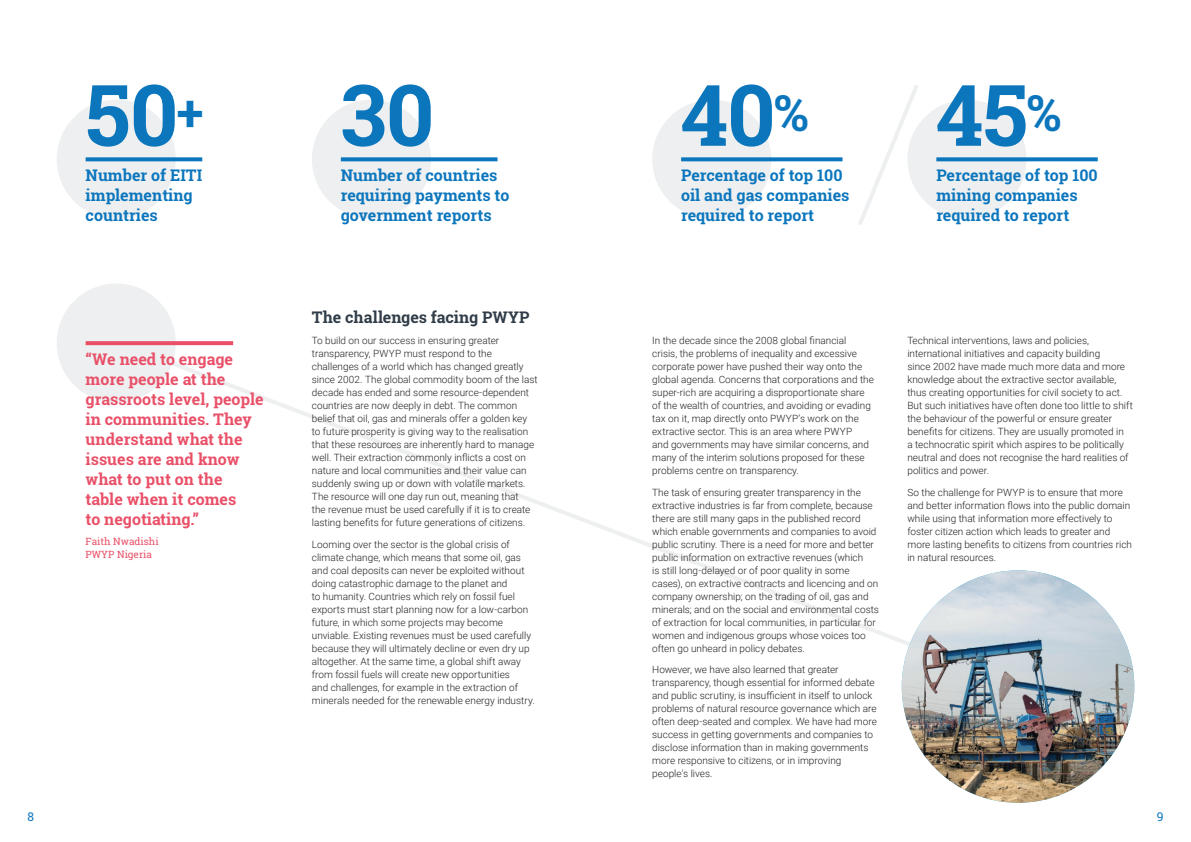
<style>
.page{position:relative;width:1191px;height:842px;background:#fff}
.page>*{position:absolute;margin:0;border:0;box-sizing:border-box;transform-origin:0 0}
.t1{font:700 85px "Roboto Slab";letter-spacing:-.01em;color:#0c76bd}
.t2{font:700 16px/20px "Roboto Slab";color:#0c76bd}
.t3{font:700 16px/20px "Roboto Slab";color:#e95068}
.t4{font:700 16px "Roboto Slab";letter-spacing:-.005em;color:#303c47}
.t5{font:12px "Roboto Slab";color:#0c76bd}
.t6{font:300 10px/13px "Roboto";color:#231f20}
.t7{font:10px/13px "Roboto Slab";color:#e95068}
</style>
<div class="page">
<svg style="left:172px;top:341px;width:738px;height:305px"></svg>
<div style="left:652px;top:100px;width:119px;height:119px;background:#edeff0;border-radius:50%"></div>
<svg style="left:681px;top:157px;width:161px;height:4px"></svg>
<div style="left:907px;top:100px;width:119px;height:119px;background:#edeff0;border-radius:50%"></div>
<svg style="left:936px;top:157px;width:161px;height:4px"></svg>
<div style="left:57px;top:100px;width:119px;height:119px;background:#edeff0;border-radius:50%"></div>
<svg style="left:86px;top:157px;width:116px;height:4px"></svg>
<div style="left:312px;top:100px;width:119px;height:119px;background:#edeff0;border-radius:50%"></div>
<svg style="left:341px;top:157px;width:156px;height:4px"></svg>
<svg style="left:858px;top:85px;width:61px;height:139px"></svg>
<img style="left:901px;top:570px;width:233px;height:233px;border-radius:116px">
<div style="left:57px;top:283px;width:119px;height:120px;background:#edeff0;border-radius:50%"></div>
<svg style="left:86px;top:341px;width:147px;height:4px"></svg>
<h1 class="t1" style="left:85px;top:57px;width:120px">50<sup>+</sup></h1>
<h2 class="t2" style="left:86px;top:165px;width:118px">Number of EITI implementing countries</h2>
<h2 class="t3" style="left:86px;top:349px;width:179px">“We need to engage more people at the grassroots level, people in communities. They understand what the issues are and know what to put on the table when it comes<br>to negotiating.”</h2>
<p class="t7" style="left:86px;top:535px;width:74px">Faith Nwadishi<br>PWYP Nigeria</p>
<h1 class="t1" style="left:340px;top:57px;width:95px">30</h1>
<h2 class="t2" style="left:341px;top:165px;width:170px">Number of countries requiring payments to government reports</h2>
<h2 class="t4" style="left:312px;top:306px;width:219px">The challenges facing PWYP</h2>
<p class="t6" style="left:312px;top:334px;width:227px">To build on our success in ensuring greater transparency, PWYP must respond to the challenges of a world which has changed greatly since 2002. The global commodity boom of the last decade has ended and some resource-dependent countries are now deeply in debt. The common belief that oil, gas and minerals offer a golden key to future prosperity is giving way to the realisation that these resources are inherently hard to manage well. Their extraction commonly inflicts a cost on nature and local communities and their value can suddenly swing up or down with volatile markets.<br>The resource will one day run out, meaning that<br>the revenue must be used carefully if it is to create lasting benefits for future generations of citizens.</p>
<p class="t6" style="left:312px;top:537px;width:224px">Looming over the sector is the global crisis of climate change, which means that some oil, gas and coal deposits can never be exploited without doing catastrophic damage to the planet and<br>to humanity. Countries which rely on fossil fuel exports must start planning now for a low-carbon future, in which some projects may become unviable. Existing revenues must be used carefully because they will ultimately decline or even dry up altogether. At the same time, a global shift away from fossil fuels will create new opportunities<br>and challenges, for example in the extraction of minerals needed for the renewable energy industry.</p>
<h1 class="t1" style="left:680px;top:57px;width:130px">40<sup>%</sup></h1>
<h2 class="t2" style="left:681px;top:165px;width:170px">Percentage of top 100 oil and gas companies required to report</h2>
<h1 class="t1" style="left:935px;top:57px;width:127px">45<sup>%</sup></h1>
<h2 class="t2" style="left:936px;top:165px;width:163px">Percentage of top 100 mining companies required to report</h2>
<p class="t6" style="left:652px;top:334px;width:223px">In the decade since the 2008 global financial<br>crisis, the problems of inequality and excessive corporate power have pushed their way onto the global agenda. Concerns that corporations and the super-rich are acquiring a disproportionate share of the wealth of countries, and avoiding or evading tax on it, map directly onto PWYP’s work on the extractive sector. This is an area where PWYP<br>and governments may have similar concerns, and many of the interim solutions proposed for these problems centre on transparency.</p>
<p class="t6" style="left:652px;top:485px;width:228px">The task of ensuring greater transparency in the extractive industries is far from complete, because there are still many gaps in the published record which enable governments and companies to avoid public scrutiny. There is a need for more and better public information on extractive revenues (which<br>is still long-delayed or of poor quality in some cases), on extractive contracts and licencing and on company ownership; on the trading of oil, gas and minerals; and on the social and environmental costs of extraction for local communities, in particular for women and indigenous groups whose voices too often go unheard in policy debates.</p>
<p class="t6" style="left:652px;top:663px;width:226px">However, we have also learned that greater transparency, though essential for informed debate and public scrutiny, is insufficient in itself to unlock problems of natural resource governance which are often deep-seated and complex. We have had more success in getting governments and companies to disclose information than in making governments more responsive to citizens, or in improving people’s lives.</p>
<p class="t6" style="left:907px;top:334px;width:227px">Technical interventions, laws and policies, international initiatives and capacity building<br>since 2002 have made much more data and more knowledge about the extractive sector available, thus creating opportunities for civil society to act.<br>But such initiatives have often done too little to shift the behaviour of the powerful or ensure greater benefits for citizens. They are usually promoted in<br>a technocratic spirit which aspires to be politically neutral and does not recognise the hard realities of politics and power.</p>
<p class="t6" style="left:907px;top:485px;width:226px">So the challenge for PWYP is to ensure that more and better information flows into the public domain while using that information more effectively to foster citizen action which leads to greater and more lasting benefits to citizens from countries rich in natural resources.</p>
<p class="t5" style="left:27px;top:808px;width:8px">8</p>
<p class="t5" style="left:1157px;top:808px;width:8px">9</p>
</div>
